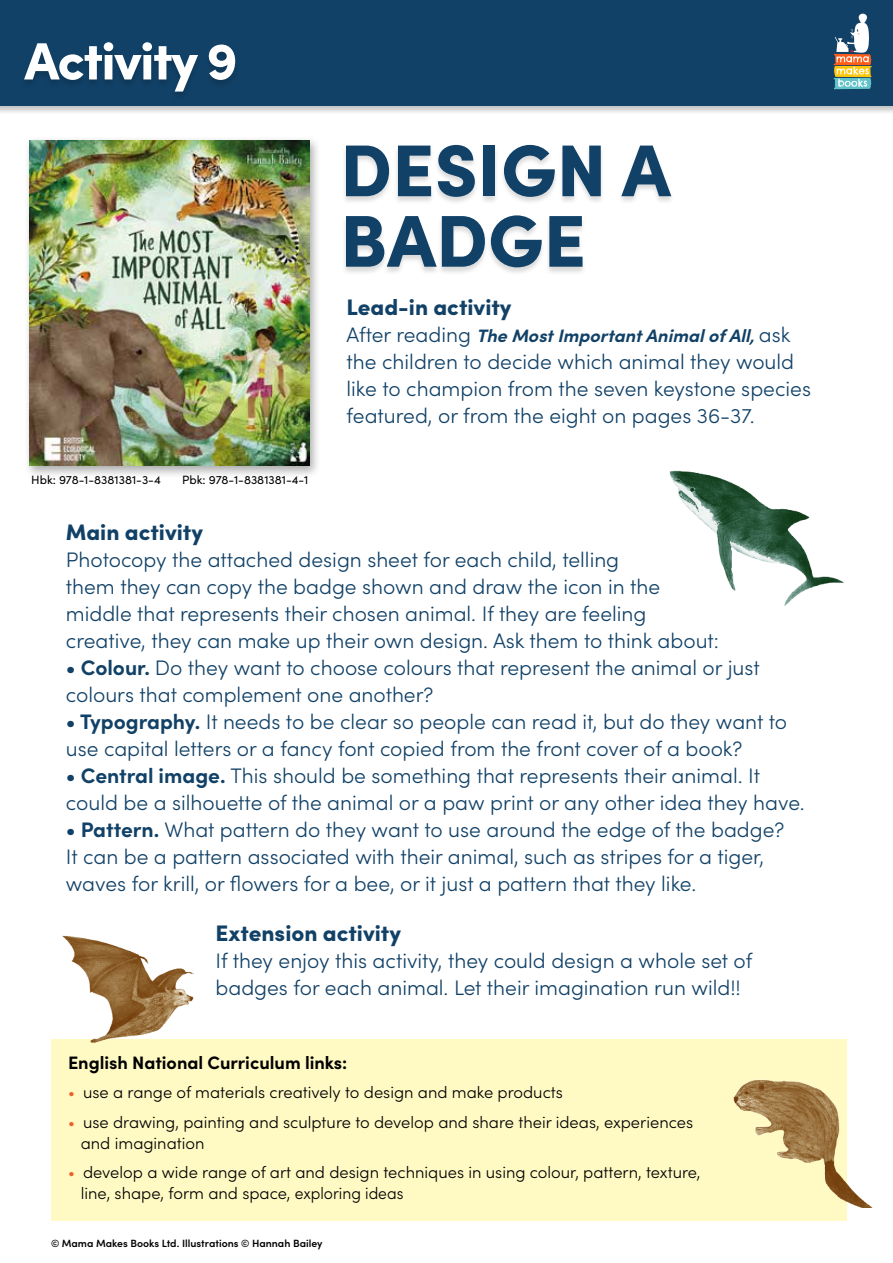
<style>
.page{position:relative;width:893px;height:1263px;background:#fff}
.page>*{position:absolute;margin:0;border:0;box-sizing:border-box;transform-origin:0 0}
.t1{font:900 73.5px/70.5px "Sofia Pro";color:#114167}
.t2{font:900 52.5px "Sofia Pro";letter-spacing:-.03em;color:#fff}
.t3{font:900 22.5px "Sofia Pro";color:#114167}
.t4{font:300 21px/27px "Sofia Pro";color:#114167}
.t5{font:italic 700 18px "Sofia Pro";color:#114167}
.t6{font:700 18px "Sofia Pro";color:#000}
.t7{font:300 16.5px/21px "Sofia Pro";color:#000}
.t8{font:12px "Sofia Pro";color:#000}
.t9{font:600 10.5px "Sofia Pro";color:#000}
.s1{font-weight:300;font-style:normal;font-size:21px}
.s2{font-weight:700}
.s3{color:#ef5e26}
</style>
<div class="page">
<div style="left:341px;top:145px;width:334px;height:131px;background:#000;opacity:.15"></div>
<div style="left:24px;top:136px;width:297px;height:343px;background:#000;opacity:.33"></div>
<img style="left:30px;top:140px;width:279px;height:326px">
<div style="left:0;top:0;width:893px;height:115px;background:#000;opacity:.22"></div>
<div style="left:0;top:0;width:893px;height:106px;background:#114167"></div>
<div style="left:20px;top:43px;width:220px;height:57px;background:#000;opacity:.15"></div>
<svg style="left:833px;top:14px;width:39px;height:76px"></svg>
<img style="left:669px;top:470px;width:175px;height:136px">
<div style="left:51px;top:1038px;width:795px;height:182px;background:#fff9c3"></div>
<img style="left:58px;top:935px;width:141px;height:108px">
<img style="left:733px;top:1077px;width:140px;height:131px">
<h2 class="t2" style="left:24px;top:20px;width:215px">Activity 9</h2>
<p class="t8" style="left:31px;top:471px;width:131px">Hbk: 978-1-8381381-3-4</p>
<p class="t8" style="left:182px;top:471px;width:128px">Pbk: 978-1-8381381-4-1</p>
<h1 class="t1" style="left:340px;top:129px;width:332px">DESIGN A<br>BADGE</h1>
<p class="t3" style="left:347px;top:289px;width:167px">Lead-in activity</p>
<p class="t5" style="left:347px;top:322px;width:445px"><span class="s1">After reading</span> The Most Important Animal of All, <span class="s1">ask</span></p>
<p class="t4" style="left:347px;top:347px;width:466px">the children to decide which animal they would like to champion from the seven keystone species featured, or from the eight on pages 36-37.</p>
<p class="t3" style="left:66px;top:514px;width:139px">Main activity</p>
<p class="t4" style="left:66px;top:545px;width:655px">Photocopy the attached design sheet for each child, telling<br>them they can copy the badge shown and draw the icon in the middle that represents their chosen animal. If they are feeling creative, they can make up their own design. Ask them to think about:</p>
<p class="t4" style="left:66px;top:653px;width:695px"><span class="s2">• Colour.</span> Do they want to choose colours that represent the animal or just colours that complement one another?</p>
<p class="t4" style="left:66px;top:707px;width:723px"><span class="s2">• Typography.</span> It needs to be clear so people can read it, but do they want to use capital letters or a fancy font copied from the front cover of a book?</p>
<p class="t4" style="left:66px;top:761px;width:740px"><span class="s2">• Central image.</span> This should be something that represents their animal. It could be a silhouette of the animal or a paw print or any other idea they have.</p>
<p class="t4" style="left:66px;top:815px;width:720px"><span class="s2">• Pattern.</span> What pattern do they want to use around the edge of the badge?<br>It can be a pattern associated with their animal, such as stripes for a tiger, waves for krill, or flowers for a bee, or it just a pattern that they like.</p>
<p class="t3" style="left:216px;top:915px;width:187px">Extension activity</p>
<p class="t4" style="left:216px;top:946px;width:538px">If they enjoy this activity, they could design a whole set of badges for each animal. Let their imagination run wild!!</p>
<p class="t6" style="left:68px;top:1048px;width:281px">English National Curriculum links:</p>
<p class="t7" style="left:68px;top:1081px;width:496px"><span class="s3">•</span> use a range of materials creatively to design and make products</p>
<p class="t7" style="left:81px;top:1110px;width:614px;text-indent:-13px"><span class="s3">•</span> use drawing, painting and sculpture to develop and share their ideas, experiences and imagination</p>
<p class="t7" style="left:81px;top:1161px;width:621px;text-indent:-13px"><span class="s3">•</span> develop a wide range of art and design techniques in using colour, pattern, texture, line, shape, form and space, exploring ideas</p>
<p class="t9" style="left:51px;top:1235px;width:273px">© Mama Makes Books Ltd. Illustrations © Hannah Bailey</p>
</div>
